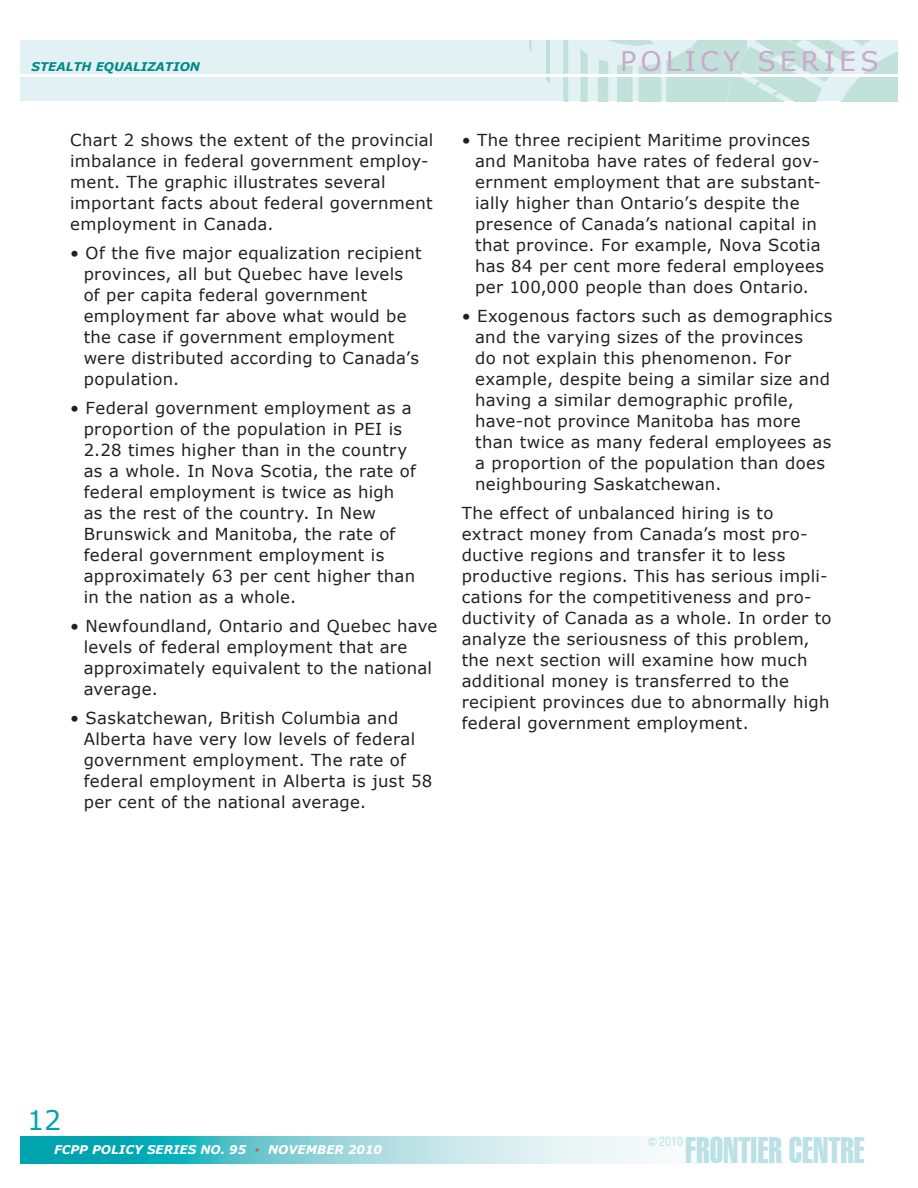
<style>
.page{position:relative;width:918px;height:1188px;background:#fff}
.page>*{position:absolute;margin:0;border:0;box-sizing:border-box;transform-origin:0 0}
.t1{font:36px "Swiss 911 BT Extra Compressed";color:#bbe1e6}
.t2{font:27px "Verdana";letter-spacing:.15em;color:#cca8c9}
.t3{font:27px "Verdana";color:#00a4af}
.t4{font:16.5px/21px "Verdana";letter-spacing:.02em;color:#231f20}
.t5{font:italic 700 12px "Verdana";color:#fff}
.t6{font:italic 700 12px "Verdana";color:#008a87}
.t7{font:condensed 12px "Swiss 721 BT";color:#bbe1e6}
.s1{font-weight:400;font-style:normal;font-size:9px;color:#d95842}
.s2{font-family:"Swiss 911 BT Extra Compressed";font-stretch:normal}
</style>
<div class="page">
<div style="left:20px;top:40px;width:878px;height:61px;background:#e2f2f4"></div>
<svg style="left:20px;top:1137px;width:638px;height:26px;background:#81d0d6"></svg>
<img style="left:530px;top:41px;width:188px;height:60px">
<img style="left:718px;top:41px;width:180px;height:60px">
<hr style="left:20px;top:74px;width:878px;height:2px;background:#fff">
<p class="t6" style="left:32px;top:59px;width:170px">STEALTH EQUALIZATION</p>
<h2 class="t2" style="left:620px;top:44px;width:260px">POLICY SERIES</h2>
<p class="t4" style="left:70px;top:129px;width:365px">Chart 2 shows the extent of the provincial imbalance in federal government employ&shy;ment. The graphic illustrates several important facts about federal government employment in Canada.</p>
<p class="t4" style="left:84px;top:242px;width:339px;text-indent:-13px">• Of the five major equalization recipient provinces, all but Quebec have levels of per capita federal government employment far above what would be the case if government employment were distributed according to Canada’s population.</p>
<p class="t4" style="left:84px;top:397px;width:334px;text-indent:-13px">• Federal government employment as a proportion of the population in PEI is 2.28 times higher than in the country as a whole. In Nova Scotia, the rate of federal employment is twice as high as the rest of the country. In New Brunswick and Manitoba, the rate of federal government employment is approximately 63 per cent higher than in the nation as a whole.</p>
<p class="t4" style="left:84px;top:615px;width:355px;text-indent:-14px">• Newfoundland, Ontario and Quebec have levels of federal employment that are approximately equivalent to the national average.</p>
<p class="t4" style="left:84px;top:707px;width:350px;text-indent:-14px">• Saskatchewan, British Columbia and Alberta have very low levels of federal government employment. The rate of federal employment in Alberta is just 58 per cent of the national average.</p>
<p class="t4" style="left:475px;top:129px;width:350px;text-indent:-13px">• The three recipient Maritime provinces and Manitoba have rates of federal gov&shy;ernment employment that are substant&shy;ially higher than Ontario’s despite the presence of Canada’s national capital in that province. For example, Nova Scotia has 84 per cent more federal employees per 100,000 people than does Ontario.</p>
<p class="t4" style="left:475px;top:305px;width:359px;text-indent:-14px">• Exogenous factors such as demographics and the varying sizes of the provinces<br>do not explain this phenomenon. For example, despite being a similar size and having a similar demographic profile, have-not province Manitoba has more than twice as many federal employees as a proportion of the population than does neighbouring Saskatchewan.</p>
<p class="t4" style="left:462px;top:502px;width:371px">The effect of unbalanced hiring is to extract money from Canada’s most pro&shy;ductive regions and transfer it to less productive regions. This has serious impli&shy;cations for the competitiveness and pro&shy;ductivity of Canada as a whole. In order to analyze the seriousness of this problem, the next section will examine how much additional money is transferred to the recipient provinces due to abnormally high federal government employment.</p>
<h2 class="t3" style="left:27px;top:1103px;width:36px">12</h2>
<p class="t5" style="left:54px;top:1142px;width:330px">FCPP POLICY SERIES NO. 95 <span class="s1">•</span> NOVEMBER 2010</p>
<h1 class="t1" style="left:685px;top:1130px;width:181px">FRONTIER CENTRE</h1>
<p class="t7" style="left:648px;top:1134px;width:37px"><span class="s2">©</span> 2010</p>
</div>
